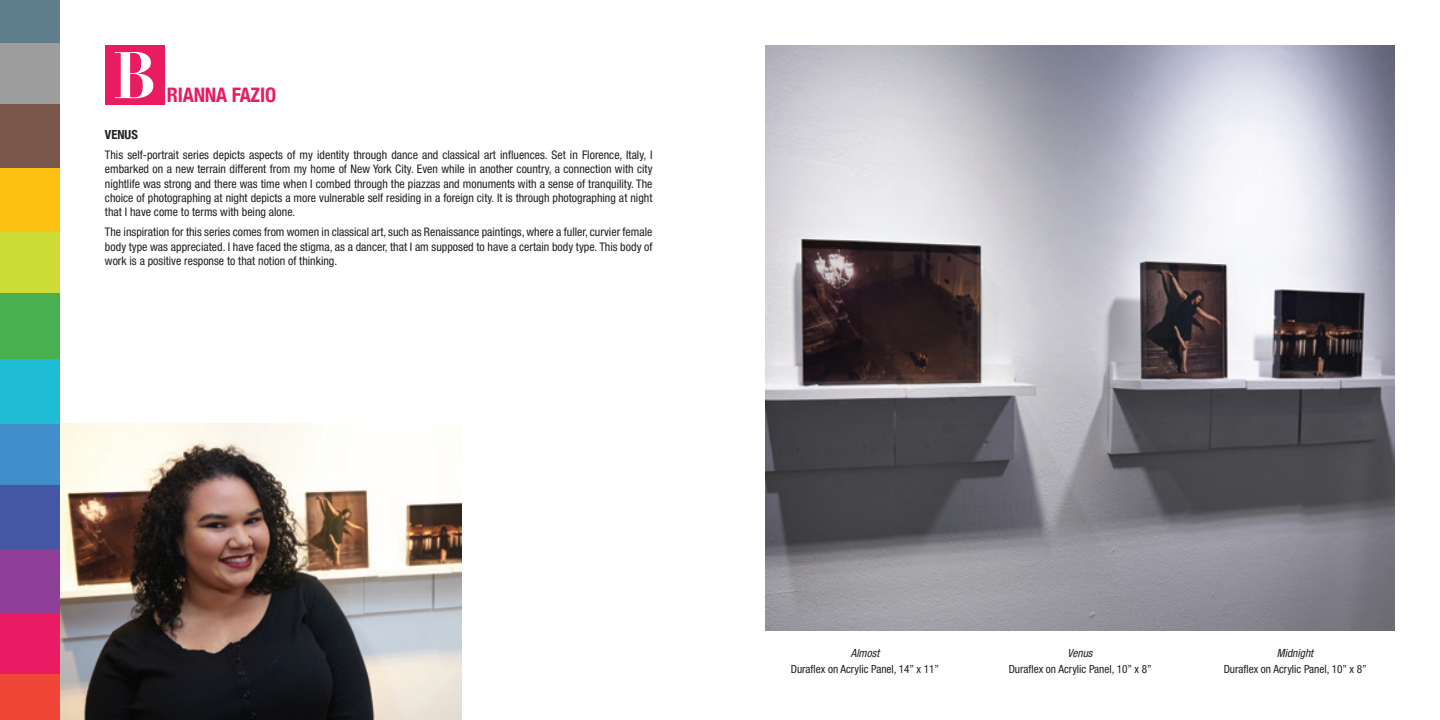
<style>
.page{position:relative;width:1440px;height:720px;background:#fff}
.page>*{position:absolute;margin:0;border:0;box-sizing:border-box;transform-origin:0 0}
.t1{font:700 64.5px "Didot";color:#fff}
.t2{font:700 condensed 20px "Helvetica Neue";letter-spacing:-.01em;color:#e91c63}
.t3{font:700 condensed 12.5px "Helvetica Neue";color:#231f20}
.t4{font:condensed 11.88px/14.4px "Helvetica Neue";color:#231f20;text-align:justify}
.t5{font:condensed 11.25px "Helvetica Neue";color:#231f20}
.t6{font:italic condensed 11.25px "Helvetica Neue";color:#231f20}
</style>
<div class="page">
<img style="left:59px;top:424px;width:402px;height:296px">
<div style="left:0;top:549px;width:59px;height:64px;background:#8f3f97"></div>
<div style="left:0;top:484px;width:59px;height:65px;background:#4556a4"></div>
<div style="left:0;top:293px;width:59px;height:66px;background:#48b04f"></div>
<div style="left:0;top:104px;width:59px;height:64px;background:#795649"></div>
<div style="left:0;top:43px;width:59px;height:61px;background:#9e9e9e"></div>
<div style="left:0;top:0;width:59px;height:43px;background:#607f8c"></div>
<div style="left:0;top:168px;width:59px;height:64px;background:#fdc113"></div>
<div style="left:0;top:232px;width:59px;height:61px;background:#cddc36"></div>
<div style="left:0;top:424px;width:59px;height:60px;background:#428ecc"></div>
<div style="left:0;top:359px;width:59px;height:65px;background:#1ebdd4"></div>
<div style="left:0;top:674px;width:59px;height:46px;background:#ef4637"></div>
<div style="left:105px;top:46px;width:59px;height:59px;background:#e91c63"></div>
<div style="left:0;top:613px;width:59px;height:61px;background:#e91c63"></div>
<img style="left:765px;top:46px;width:630px;height:585px">
<p class="t1" style="left:113px;top:35px;width:46px">B</p>
<p class="t2" style="left:167px;top:78px;width:111px">RIANNA FAZIO</p>
<p class="t3" style="left:105px;top:124px;width:34px">VENUS</p>
<p class="t4" style="left:105px;top:148px;width:549px">This self-portrait series depicts aspects of my identity through dance and classical art influences. Set in Florence, Italy, I embarked on a new terrain different from my home of New York City. Even while in another country, a connection with city nightlife was strong and there was time when I combed through the piazzas and monuments with a sense of tranquility. The choice of photographing at night depicts a more vulnerable self residing in a foreign city. It is through photographing at night that I have come to terms with being alone.</p>
<p class="t4" style="left:105px;top:225px;width:549px">The inspiration for this series comes from women in classical art, such as Renaissance paintings, where a fuller, curvier female body type was appreciated. I have faced the stigma, as a dancer, that I am supposed to have a certain body type. This body of work is a positive response to that notion of thinking.</p>
<p class="t6" style="left:851px;top:646px;width:30px">Almost</p>
<p class="t5" style="left:791px;top:663px;width:150px">Duraflex on Acrylic Panel, 14” x 11”</p>
<p class="t6" style="left:1068px;top:646px;width:26px">Venus</p>
<p class="t5" style="left:1009px;top:663px;width:144px">Duraflex on Acrylic Panel, 10” x 8”</p>
<p class="t6" style="left:1277px;top:646px;width:38px">Midnight</p>
<p class="t5" style="left:1224px;top:663px;width:144px">Duraflex on Acrylic Panel, 10” x 8”</p>
</div>
